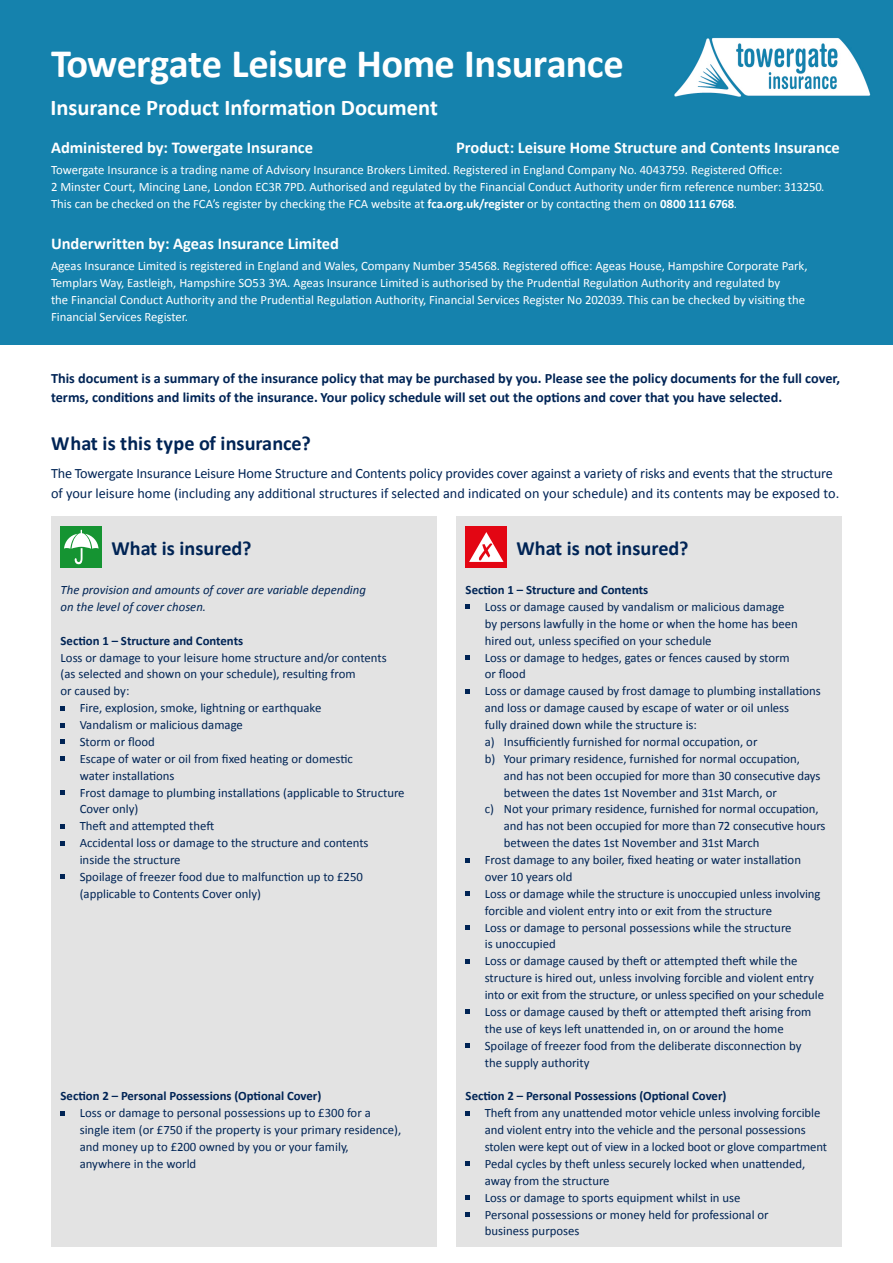
<style>
.page{position:relative;width:893px;height:1263px;background:#fff}
.page>*{position:absolute;margin:0;border:0;box-sizing:border-box;transform-origin:0 0}
.t1{font:700 40.5px "Calibri";letter-spacing:-.02em;color:#fff}
.t2{font:700 22.5px "Calibri";color:#fff}
.t3{font:700 20.25px "Calibri";color:#002455}
.t4{font:700 16.5px "Calibri";letter-spacing:-.005em;color:#fff}
.t5{font:14.25px/19.2px "Calibri";letter-spacing:-.01em;color:#002455}
.t6{font:700 14.25px/19.2px "Calibri";color:#002455}
.t7{font:12.75px/17px "Calibri";color:#002455}
.t8{font:12.75px/17px "Calibri";color:#fff}
.t9{font:700 12.75px "Calibri";color:#002455}
.t10{font:italic 12.75px/17px "Calibri";color:#002455}
.s1{font-weight:700}
</style>
<div class="page">
<div style="left:0;top:0;width:893px;height:344px;background:#1582ad"></div>
<div style="left:51px;top:517px;width:386px;height:730px;background:#e3e3e3"></div>
<div style="left:61px;top:526px;width:41px;height:42px;background:#159432"></div>
<svg style="left:64px;top:530px;width:35px;height:34px"></svg>
<svg style="left:61px;top:706px;width:4px;height:4px"></svg>
<svg style="left:61px;top:723px;width:4px;height:4px"></svg>
<svg style="left:61px;top:740px;width:4px;height:4px"></svg>
<svg style="left:61px;top:756px;width:4px;height:5px"></svg>
<svg style="left:61px;top:790px;width:4px;height:5px"></svg>
<svg style="left:61px;top:824px;width:4px;height:5px"></svg>
<svg style="left:61px;top:841px;width:4px;height:4px"></svg>
<svg style="left:61px;top:875px;width:4px;height:4px"></svg>
<svg style="left:61px;top:1111px;width:4px;height:4px"></svg>
<div style="left:456px;top:517px;width:386px;height:730px;background:#e3e3e3"></div>
<div style="left:466px;top:526px;width:41px;height:42px;background:#e30613"></div>
<svg style="left:469px;top:532px;width:35px;height:30px"></svg>
<svg style="left:466px;top:605px;width:4px;height:4px"></svg>
<svg style="left:466px;top:655px;width:4px;height:5px"></svg>
<svg style="left:466px;top:689px;width:4px;height:5px"></svg>
<svg style="left:466px;top:858px;width:4px;height:4px"></svg>
<svg style="left:466px;top:891px;width:4px;height:5px"></svg>
<svg style="left:466px;top:925px;width:4px;height:5px"></svg>
<svg style="left:466px;top:959px;width:4px;height:5px"></svg>
<svg style="left:466px;top:1010px;width:4px;height:4px"></svg>
<svg style="left:466px;top:1043px;width:4px;height:5px"></svg>
<svg style="left:466px;top:1111px;width:4px;height:4px"></svg>
<svg style="left:466px;top:1161px;width:4px;height:5px"></svg>
<svg style="left:466px;top:1195px;width:4px;height:5px"></svg>
<svg style="left:466px;top:1212px;width:4px;height:5px"></svg>
<h1 class="t1" style="left:51px;top:34px;width:574px">Towergate Leisure Home Insurance</h1>
<h2 class="t2" style="left:50px;top:91px;width:389px">Insurance Product Information Document</h2>
<p class="t4" style="left:51px;top:136px;width:264px">Administered by: Towergate Insurance</p>
<p class="t4" style="left:456px;top:136px;width:385px">Product: Leisure Home Structure and Contents Insurance</p>
<p class="t8" style="left:51px;top:161px;width:775px">Towergate Insurance is a trading name of Advisory Insurance Brokers Limited. Registered in England Company No. 4043759. Registered Office:<br>2 Minster Court, Mincing Lane, London EC3R 7PD. Authorised and regulated by the Financial Conduct Authority under firm reference number: 313250.<br>This can be checked on the FCA’s register by checking the FCA website at <span class="s1">fca.org.uk/register</span> or by contacting them on <span class="s1">0800 111 6768</span>.</p>
<p class="t4" style="left:51px;top:232px;width:290px">Underwritten by: Ageas Insurance Limited</p>
<p class="t8" style="left:51px;top:257px;width:758px">Ageas Insurance Limited is registered in England and Wales, Company Number 354568. Registered office: Ageas House, Hampshire Corporate Park, Templars Way, Eastleigh, Hampshire SO53 3YA. Ageas Insurance Limited is authorised by the Prudential Regulation Authority and regulated by<br>the Financial Conduct Authority and the Prudential Regulation Authority, Financial Services Register No 202039. This can be checked by visiting the Financial Services Register.</p>
<p class="t6" style="left:51px;top:368px;width:791px">This document is a summary of the insurance policy that may be purchased by you. Please see the policy documents for the full cover, terms, conditions and limits of the insurance. Your policy schedule will set out the options and cover that you have selected.</p>
<h3 class="t3" style="left:51px;top:429px;width:261px">What is this type of insurance?</h3>
<p class="t5" style="left:51px;top:464px;width:790px">The Towergate Insurance Leisure Home Structure and Contents policy provides cover against a variety of risks and events that the structure of your leisure home (including any additional structures if selected and indicated on your schedule) and its contents may be exposed to.</p>
<h3 class="t3" style="left:112px;top:534px;width:142px">What is insured?</h3>
<p class="t10" style="left:61px;top:581px;width:307px">The provision and amounts of cover are variable depending on the level of cover chosen.</p>
<p class="t9" style="left:61px;top:631px;width:184px">Section 1 – Structure and Contents</p>
<p class="t7" style="left:61px;top:648px;width:328px">Loss or damage to your leisure home structure and/or contents</p>
<p class="t7" style="left:61px;top:665px;width:296px">(as selected and shown on your schedule), resulting from</p>
<p class="t7" style="left:61px;top:682px;width:70px">or caused by:</p>
<p class="t7" style="left:80px;top:699px;width:243px">Fire, explosion, smoke, lightning or earthquake</p>
<p class="t7" style="left:80px;top:716px;width:165px">Vandalism or malicious damage</p>
<p class="t7" style="left:80px;top:733px;width:77px">Storm or flood</p>
<p class="t7" style="left:80px;top:750px;width:275px">Escape of water or oil from fixed heating or domestic</p>
<p class="t7" style="left:80px;top:767px;width:96px">water installations</p>
<p class="t7" style="left:80px;top:783px;width:326px">Frost damage to plumbing installations (applicable to Structure</p>
<p class="t7" style="left:80px;top:800px;width:60px">Cover only)</p>
<p class="t7" style="left:80px;top:817px;width:136px">Theft and attempted theft</p>
<p class="t7" style="left:80px;top:834px;width:290px">Accidental loss or damage to the structure and contents</p>
<p class="t7" style="left:80px;top:851px;width:102px">inside the structure</p>
<p class="t7" style="left:80px;top:868px;width:285px">Spoilage of freezer food due to malfunction up to £250</p>
<p class="t7" style="left:80px;top:885px;width:183px">(applicable to Contents Cover only)</p>
<p class="t9" style="left:61px;top:1087px;width:262px">Section 2 – Personal Possessions (Optional Cover)</p>
<p class="t7" style="left:80px;top:1104px;width:323px">Loss or damage to personal possessions up to £300 for a single item (or £750 if the property is your primary residence), and money up to £200 owned by you or your family, anywhere in the world</p>
<h3 class="t3" style="left:517px;top:534px;width:174px">What is not insured?</h3>
<p class="t9" style="left:466px;top:581px;width:184px">Section 1 – Structure and Contents</p>
<p class="t7" style="left:485px;top:598px;width:338px">Loss or damage caused by vandalism or malicious damage<br>by persons lawfully in the home or when the home has been hired out, unless specified on your schedule<br>Loss or damage to hedges, gates or fences caused by storm<br>or flood<br>Loss or damage caused by frost damage to plumbing installations and loss or damage caused by escape of water or oil unless<br>fully drained down while the structure is:<br>a) Insufficiently furnished for normal occupation, or<br>b) Your primary residence, furnished for normal occupation,</p>
<p class="t7" style="left:504px;top:767px;width:318px">and has not been occupied for more than 30 consecutive days</p>
<p class="t7" style="left:504px;top:783px;width:274px">between the dates 1st November and 31st March, or</p>
<p class="t7" style="left:485px;top:800px;width:335px">c) Not your primary residence, furnished for normal occupation,</p>
<p class="t7" style="left:504px;top:817px;width:323px">and has not been occupied for more than 72 consecutive hours</p>
<p class="t7" style="left:504px;top:834px;width:257px">between the dates 1st November and 31st March</p>
<p class="t7" style="left:485px;top:851px;width:318px">Frost damage to any boiler, fixed heating or water installation</p>
<p class="t7" style="left:485px;top:868px;width:89px">over 10 years old</p>
<p class="t7" style="left:485px;top:885px;width:337px">Loss or damage while the structure is unoccupied unless involving</p>
<p class="t7" style="left:485px;top:902px;width:289px">forcible and violent entry into or exit from the structure</p>
<p class="t7" style="left:485px;top:918px;width:308px">Loss or damage to personal possessions while the structure</p>
<p class="t7" style="left:485px;top:935px;width:73px">is unoccupied</p>
<p class="t7" style="left:485px;top:952px;width:314px">Loss or damage caused by theft or attempted theft while the</p>
<p class="t7" style="left:485px;top:969px;width:331px">structure is hired out, unless involving forcible and violent entry</p>
<p class="t7" style="left:485px;top:986px;width:341px">into or exit from the structure, or unless specified on your schedule</p>
<p class="t7" style="left:485px;top:1003px;width:328px">Loss or damage caused by theft or attempted theft arising from</p>
<p class="t7" style="left:485px;top:1020px;width:300px">the use of keys left unattended in, on or around the home</p>
<p class="t7" style="left:485px;top:1037px;width:318px">Spoilage of freezer food from the deliberate disconnection by</p>
<p class="t7" style="left:485px;top:1053px;width:106px">the supply authority</p>
<p class="t9" style="left:466px;top:1087px;width:262px">Section 2 – Personal Possessions (Optional Cover)</p>
<p class="t7" style="left:485px;top:1104px;width:344px">Theft from any unattended motor vehicle unless involving forcible and violent entry into the vehicle and the personal possessions stolen were kept out of view in a locked boot or glove compartment Pedal cycles by theft unless securely locked when unattended, away from the structure<br>Loss or damage to sports equipment whilst in use<br>Personal possessions or money held for professional or<br>business purposes</p>
</div>
